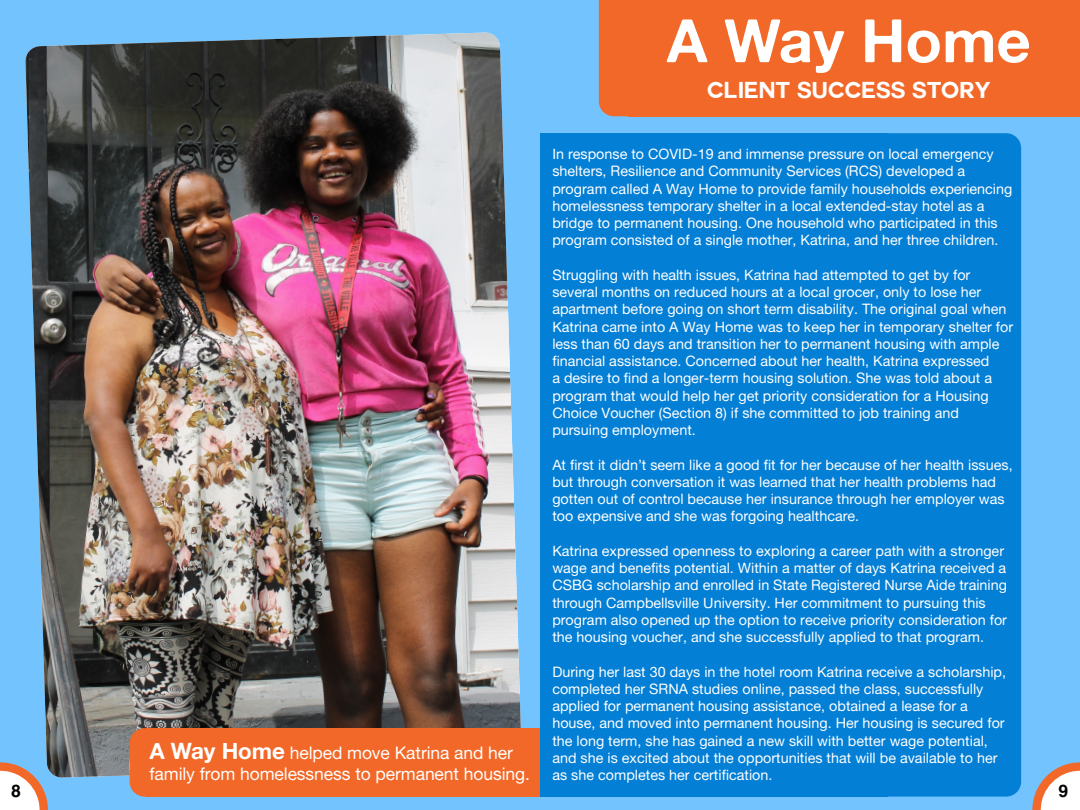
<style>
.page{position:relative;width:1080px;height:810px;background:#72c3fe}
.page>*{position:absolute;margin:0;border:0;box-sizing:border-box;transform-origin:0 0}
.t1{font:60px "Alte Haas Grotesk Bold";color:#fff}
.t2{font:700 22.5px "Couture";color:#fff}
.t3{font:17.5px/21px "Alte Haas Grotesk";letter-spacing:-.005em;color:#fff}
.t4{font:700 17.5px "Couture";color:#040503}
.t5{font:14.38px/17.2px "Alte Haas Grotesk";color:#fff}
.s1{font-family:"Alte Haas Grotesk Bold";font-size:22.5px}
</style>
<div class="page">
<div style="left:599px;top:0;width:29px;height:116px;background:#f26828"></div>
<div style="left:628px;top:0;width:452px;height:116px;background:#f26828"></div>
<svg style="left:0;top:762px;width:48px;height:48px;background:#edd0c4"></svg>
<img style="left:25px;top:33px;width:496px;height:745px">
<div style="left:130px;top:728px;width:410px;height:69px;background:#f26828;border-radius:15px"></div>
<div style="left:147px;top:728px;width:393px;height:69px;background:#f26828"></div>
<svg style="left:1032px;top:762px;width:48px;height:48px"></svg>
<div style="left:540px;top:133px;width:481px;height:664px;background:#047fd6;border-radius:15px"></div>
<div style="left:540px;top:133px;width:347px;height:664px;background:#047fd6"></div>
<p class="t4" style="left:11px;top:783px;width:11px">8</p>
<p class="t3" style="left:149px;top:742px;width:382px"><span class="s1">A Way Home</span> helped move Katrina and her family from homelessness to permanent housing.</p>
<p class="t1" style="left:667px;top:4px;width:366px">A Way Home</p>
<p class="t2" style="left:707px;top:80px;width:285px">CLIENT SUCCESS STORY</p>
<p class="t5" style="left:552px;top:145px;width:462px">In response to COVID-19 and immense pressure on local emergency shelters, Resilience and Community Services (RCS) developed a program called A Way Home to provide family households experiencing homelessness temporary shelter in a local extended-stay hotel as a bridge to permanent housing. One household who participated in this program consisted of a single mother, Katrina, and her three children.</p>
<p class="t5" style="left:552px;top:266px;width:462px">Struggling with health issues, Katrina had attempted to get by for several months on reduced hours at a local grocer, only to lose her apartment before going on short term disability. The original goal when Katrina came into A Way Home was to keep her in temporary shelter for less than 60 days and transition her to permanent housing with ample financial assistance. Concerned about her health, Katrina expressed<br>a desire to find a longer-term housing solution. She was told about a program that would help her get priority consideration for a Housing Choice Voucher (Section 8) if she committed to job training and pursuing employment.</p>
<p class="t5" style="left:552px;top:456px;width:462px">At first it didn’t seem like a good fit for her because of her health issues, but through conversation it was learned that her health problems had gotten out of control because her insurance through her employer was too expensive and she was forgoing healthcare.</p>
<p class="t5" style="left:552px;top:542px;width:456px">Katrina expressed openness to exploring a career path with a stronger wage and benefits potential. Within a matter of days Katrina received a CSBG scholarship and enrolled in State Registered Nurse Aide training through Campbellsville University. Her commitment to pursuing this program also opened up the option to receive priority consideration for the housing voucher, and she successfully applied to that program.</p>
<p class="t5" style="left:552px;top:663px;width:455px">During her last 30 days in the hotel room Katrina receive a scholarship, completed her SRNA studies online, passed the class, successfully applied for permanent housing assistance, obtained a lease for a house, and moved into permanent housing. Her housing is secured for the long term, she has gained a new skill with better wage potential, and she is excited about the opportunities that will be available to her as she completes her certification.</p>
<p class="t4" style="left:1058px;top:783px;width:11px">9</p>
</div>
